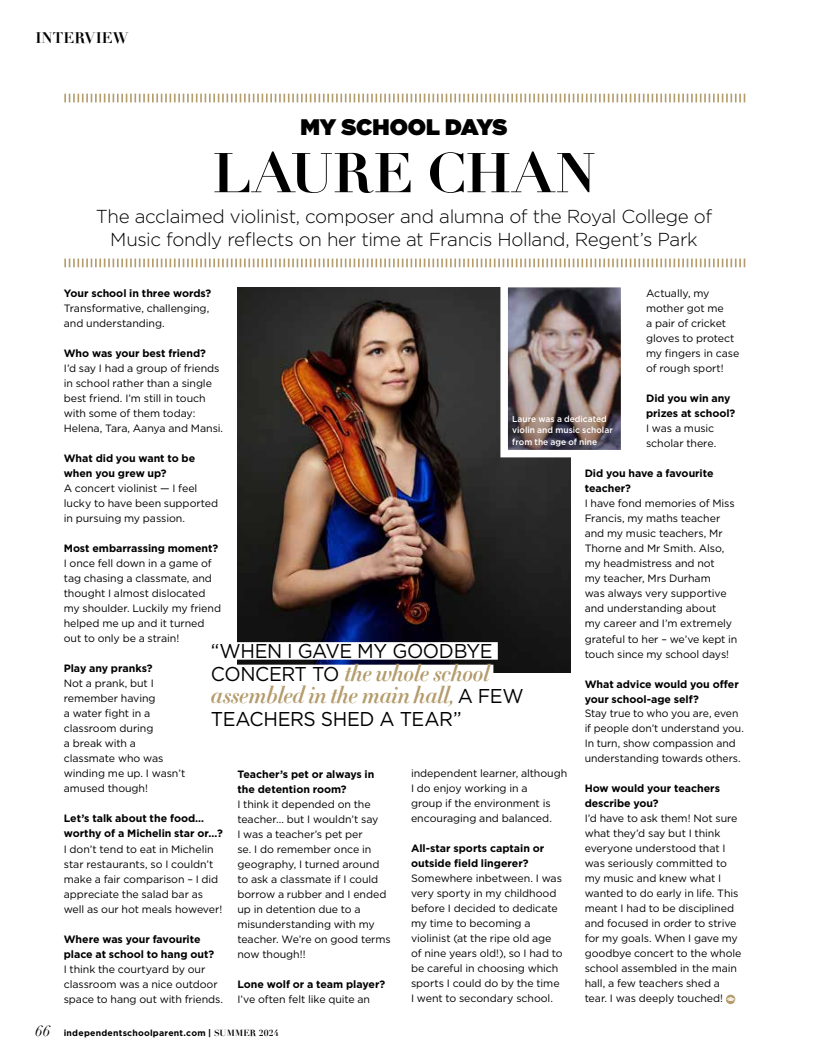
<style>
.page{position:relative;width:815px;height:1063px;background:#fff}
.page>*{position:absolute;margin:0;border:0;box-sizing:border-box;transform-origin:0 0}
.t1{font:700 55px "Didot";letter-spacing:.015em;color:#000}
.t2{font:23.75px/22.5px "Didot HTF B16 Bold Ital";letter-spacing:-.015em;color:#b49c6d;scale:.96 1}
.t3{font:900 22.5px "Gotham";letter-spacing:-.01em;color:#000}
.t4{font:20px "Gotham";letter-spacing:-.02em;color:#000;scale:.96 1}
.t5{font:300 18.75px/22.5px "Gotham";letter-spacing:-.02em;color:#000;text-align:center}
.t6{font:700 15px "Didot";letter-spacing:.005em;color:#000}
.t7{font:10.62px/15px "Gotham";letter-spacing:-.005em;color:#000}
.t8{font:700 10.62px/15px "Gotham";letter-spacing:-.005em;color:#000}
.t9{font:500 8.75px/11.2px "Gotham";color:#fff;scale:.96 1}
.t10{font:700 8.75px "Gotham";letter-spacing:.025em;color:#000}
.s1{font-family:"Gotham";font-size:20px;color:#000}
.s2{font-family:"Didot";font-weight:400;font-style:italic;font-size:15px}
.s3{font-family:"Didot"}
</style>
<div class="page">
<svg style="left:64px;top:259px;width:681px;height:8px"></svg>
<svg style="left:64px;top:94px;width:681px;height:8px"></svg>
<div style="left:726px;top:995px;width:9px;height:9px;background:#b49c6d;border-radius:50%"></div>
<svg style="left:726px;top:997px;width:9px;height:5px"></svg>
<img style="left:237px;top:287px;width:333px;height:385px">
<img style="left:497px;top:287px;width:124px;height:174px">
<div style="left:211px;top:642px;width:287px;height:18px;background:#fff"></div>
<div style="left:211px;top:665px;width:282px;height:17px;background:#fff"></div>
<h3 class="t6" style="left:35px;top:28px;width:94px">INTERVIEW</h3>
<h3 class="t3" style="left:300px;top:111px;width:209px">MY SCHOOL DAYS</h3>
<h1 class="t1" style="left:212px;top:138px;width:386px">LAURE CHAN</h1>
<h3 class="t5" style="left:96px;top:205px;width:618px">The acclaimed violinist, composer and alumna of the Royal College of<br>Music fondly reflects on her time at Francis Holland, Regent’s Park</h3>
<p class="t8" style="left:64px;top:286px;width:149px">Your school in three words?</p>
<p class="t7" style="left:64px;top:301px;width:147px">Transformative, challenging, and understanding.</p>
<p class="t8" style="left:64px;top:346px;width:144px">Who was your best friend?</p>
<p class="t7" style="left:64px;top:361px;width:161px">I’d say I had a group of friends in school rather than a single best friend. I’m still in touch with some of them today:<br>Helena, Tara, Aanya and Mansi.</p>
<p class="t8" style="left:64px;top:451px;width:133px">What did you want to be when you grew up?</p>
<p class="t7" style="left:64px;top:481px;width:156px">A concert violinist — I feel lucky to have been supported in pursuing my passion.</p>
<p class="t8" style="left:64px;top:541px;width:156px">Most embarrassing moment?</p>
<p class="t7" style="left:64px;top:556px;width:159px">I once fell down in a game of tag chasing a classmate, and thought I almost dislocated my shoulder. Luckily my friend helped me up and it turned out to only be a strain!</p>
<p class="t8" style="left:64px;top:661px;width:90px">Play any pranks?</p>
<p class="t7" style="left:64px;top:676px;width:123px">Not a prank, but I remember having<br>a water fight in a classroom during<br>a break with a classmate who was winding me up. I wasn’t amused though!</p>
<p class="t8" style="left:64px;top:811px;width:161px">Let’s talk about the food… worthy of a Michelin star or…?</p>
<p class="t7" style="left:64px;top:841px;width:160px">I don’t tend to eat in Michelin star restaurants, so I couldn’t make a fair comparison – I did appreciate the salad bar as well as our hot meals however!</p>
<p class="t8" style="left:64px;top:931px;width:152px">Where was your favourite place at school to hang out?</p>
<p class="t7" style="left:64px;top:961px;width:161px">I think the courtyard by our classroom was a nice outdoor space to hang out with friends.</p>
<p class="t7" style="left:646px;top:286px;width:95px">Actually, my mother got me<br>a pair of cricket gloves to protect my fingers in case of rough sport!</p>
<p class="t8" style="left:646px;top:391px;width:91px">Did you win any prizes at school?</p>
<p class="t7" style="left:646px;top:421px;width:72px">I was a music scholar there.</p>
<p class="t8" style="left:585px;top:466px;width:130px">Did you have a favourite teacher?</p>
<p class="t7" style="left:585px;top:496px;width:154px">I have fond memories of Miss<br>Francis, my maths teacher and my music teachers, Mr<br>Thorne and Mr Smith. Also, my headmistress and not<br>my teacher, Mrs Durham<br>was always very supportive and understanding about<br>my career and I’m extremely grateful to her – we’ve kept in touch since my school days!</p>
<p class="t8" style="left:585px;top:676px;width:156px">What advice would you offer your school-age self?</p>
<p class="t7" style="left:585px;top:706px;width:161px">Stay true to who you are, even if people don’t understand you.<br>In turn, show compassion and understanding towards others.</p>
<p class="t8" style="left:585px;top:781px;width:137px">How would your teachers describe you?</p>
<p class="t7" style="left:585px;top:811px;width:158px">I’d have to ask them! Not sure what they’d say but I think everyone understood that I was seriously committed to my music and knew what I wanted to do early in life. This meant I had to be disciplined and focused in order to strive for my goals. When I gave my goodbye concert to the whole school assembled in the main hall, a few teachers shed a tear. I was deeply touched!</p>
<p class="t9" style="left:512px;top:413px;width:106px">Laure was a dedicated violin and music scholar from the age of nine</p>
<h3 class="t4" style="left:211px;top:639px;width:295px">“WHEN I GAVE MY GOODBYE</h3>
<h2 class="t2" style="left:211px;top:662px;width:327px"><span class="s1">CONCERT TO</span> the whole school assembled in the main hall, <span class="s1">A FEW</span></h2>
<h3 class="t4" style="left:211px;top:706px;width:263px">TEACHERS SHED A TEAR”</h3>
<p class="t7" style="left:411px;top:766px;width:158px">independent learner, although<br>I do enjoy working in a<br>group if the environment is encouraging and balanced.</p>
<p class="t8" style="left:411px;top:841px;width:135px">All-star sports captain or outside field lingerer?</p>
<p class="t7" style="left:411px;top:871px;width:153px">Somewhere inbetween. I was very sporty in my childhood before I decided to dedicate my time to becoming a violinist (at the ripe old age of nine years old!), so I had to be careful in choosing which sports I could do by the time<br>I went to secondary school.</p>
<p class="t8" style="left:237px;top:766px;width:139px">Teacher’s pet or always in the detention room?</p>
<p class="t7" style="left:237px;top:796px;width:155px">I think it depended on the teacher... but I wouldn’t say<br>I was a teacher’s pet per<br>se. I do remember once in geography, I turned around to ask a classmate if I could borrow a rubber and I ended up in detention due to a misunderstanding with my teacher. We’re on good terms now though!!</p>
<p class="t8" style="left:237px;top:976px;width:149px">Lone wolf or a team player?</p>
<p class="t7" style="left:237px;top:991px;width:134px">I’ve often felt like quite an</p>
<p class="t10" style="left:35px;top:1027px;width:245px"><span class="s2">66</span> independentschoolparent.com | <span class="s3">SUMMER 2024</span></p>
</div>
